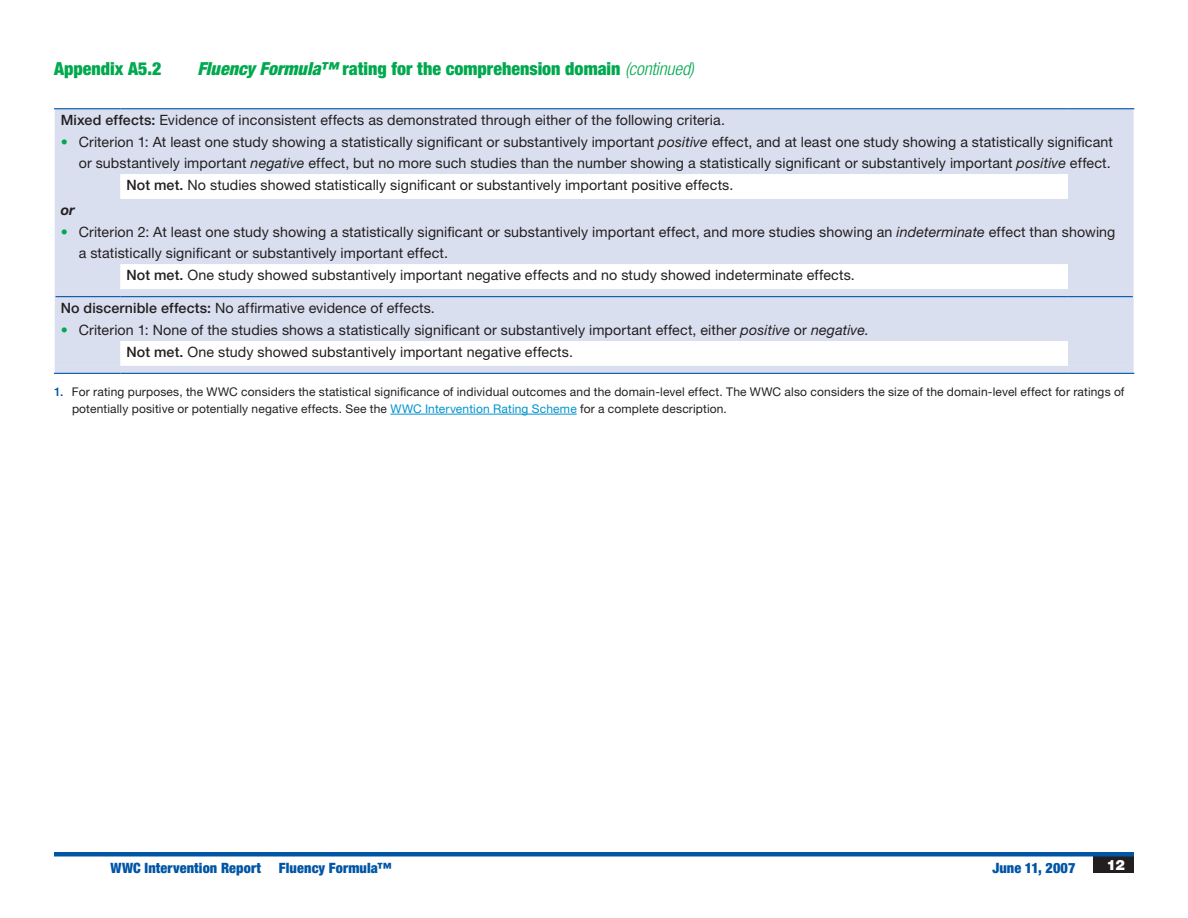
<style>
.page{position:relative;width:1188px;height:918px;background:#fff}
.page>*{position:absolute;margin:0;border:0;box-sizing:border-box;transform-origin:0 0}
.t1{font:900 condensed 18px "Helvetica Neue LT Std";color:#00a94e}
.zz_table_bullet{font:14.25px/21px "Helvetica Neue LT Std";letter-spacing:.005em;color:#231f20;text-align:right}
.zz_rating_extract{font:14.25px "Helvetica Neue LT Std";letter-spacing:.005em;color:#231f20}
.zz_rating_body_effec{font:14.25px "Helvetica Neue LT Std";letter-spacing:.005em;color:#231f20}
.t2{font:900 condensed 14.25px "Helvetica Neue LT Std";letter-spacing:.01em;color:#0155a5}
.t3{font:900 14.25px "Helvetica Neue LT Std";color:#fff}
.zz_table_conjunction{font:italic 700 14.25px "Helvetica Neue LT Std";color:#231f20}
._07_footnote{font:12px/16.5px "Helvetica Neue LT Std";letter-spacing:.015em;color:#231f20}
.s1{font-style:italic}
.s2{font-weight:300;font-style:italic}
.s3{font-weight:500}
.s4{color:#00a94e}
.s5{font-weight:500;color:#0155a5}
.s6{color:#0093d0}
</style>
<div class="page">
<div style="left:1094px;top:856px;width:40px;height:17px;background:#231f20"></div>
<hr style="left:54px;top:852px;width:1080px;height:4px;background:#0155a5">
<hr style="left:390px;top:414px;width:187px;height:1px;background:#0093d0">
<div style="left:55px;top:109px;width:1079px;height:180px;background:#d9dfef"></div>
<svg style="left:120px;top:174px;width:948px;height:115px;fill:#d9dfef"></svg>
<svg style="left:55px;top:289px;width:1079px;height:84px;fill:#d9dfef"></svg>
<hr style="left:54px;top:108px;width:66px;height:1px;background:#0155a5">
<hr style="left:120px;top:108px;width:948px;height:1px;background:#0155a5">
<hr style="left:1068px;top:108px;width:66px;height:1px;background:#0155a5">
<hr style="left:56px;top:296px;width:64px;height:1px;background:#0155a5">
<hr style="left:120px;top:296px;width:948px;height:1px;background:#0155a5">
<hr style="left:1068px;top:296px;width:65px;height:1px;background:#0155a5">
<hr style="left:54px;top:373px;width:66px;height:1px;background:#0155a5">
<hr style="left:120px;top:373px;width:948px;height:1px;background:#0155a5">
<hr style="left:1068px;top:373px;width:66px;height:1px;background:#0155a5">
<p class="t1" style="left:54px;top:58px;width:109px">Appendix A5.2</p>
<p class="t1" style="left:197px;top:58px;width:498px"><span class="s1">Fluency Formula™</span> rating for the comprehension domain <span class="s2">(continued)</span></p>
<p class="zz_rating_body_effec" style="left:61px;top:111px;width:666px"><span class="s3">Mixed effects:</span> Evidence of inconsistent effects as demonstrated through either of the following criteria.</p>
<p class="zz_table_bullet" style="left:61px;top:131px;width:1054px"><span class="s4">•</span> Criterion 1: At least one study showing a statistically significant or substantively important <span class="s1">positive</span> effect, and at least one study showing a statistically significant or substantively important <span class="s1">negative</span> effect, but no more such studies than the number showing a statistically significant or substantively important <span class="s1">positive</span> effect.</p>
<p class="zz_rating_extract" style="left:126px;top:177px;width:608px"><span class="s3">Not met.</span> No studies showed statistically significant or substantively important positive effects.</p>
<p class="zz_table_conjunction" style="left:61px;top:201px;width:16px">or</p>
<p class="zz_table_bullet" style="left:79px;top:222px;width:1038px;text-align:left;text-indent:-18px"><span class="s4">•</span> Criterion 2: At least one study showing a statistically significant or substantively important effect, and more studies showing an <span class="s1">indeterminate</span> effect than showing a statistically significant or substantively important effect.</p>
<p class="zz_rating_extract" style="left:126px;top:267px;width:730px"><span class="s3">Not met.</span> One study showed substantively important negative effects and no study showed indeterminate effects.</p>
<p class="zz_rating_body_effec" style="left:61px;top:299px;width:376px"><span class="s3">No discernible effects:</span> No affirmative evidence of effects.</p>
<p class="zz_table_bullet" style="left:61px;top:319px;width:810px"><span class="s4">•</span> Criterion 1: None of the studies shows a statistically significant or substantively important effect, either <span class="s1">positive</span> or <span class="s1">negative.</span></p>
<p class="zz_rating_extract" style="left:126px;top:344px;width:448px"><span class="s3">Not met.</span> One study showed substantively important negative effects.</p>
<p class="_07_footnote" style="left:72px;top:384px;width:1054px;text-indent:-18px"><span class="s5">1.</span> For rating purposes, the WWC considers the statistical significance of individual outcomes and the domain-level effect. The WWC also considers the size of the domain-level effect for ratings of potentially positive or potentially negative effects. See the <span class="s6">WWC Intervention Rating Scheme</span> for a complete description.</p>
<p class="t2" style="left:111px;top:859px;width:152px">WWC Intervention Report</p>
<p class="t2" style="left:279px;top:859px;width:114px">Fluency Formula™</p>
<p class="t2" style="left:992px;top:859px;width:85px">June 11, 2007</p>
<p class="t3" style="left:1107px;top:856px;width:20px">12</p>
</div>
